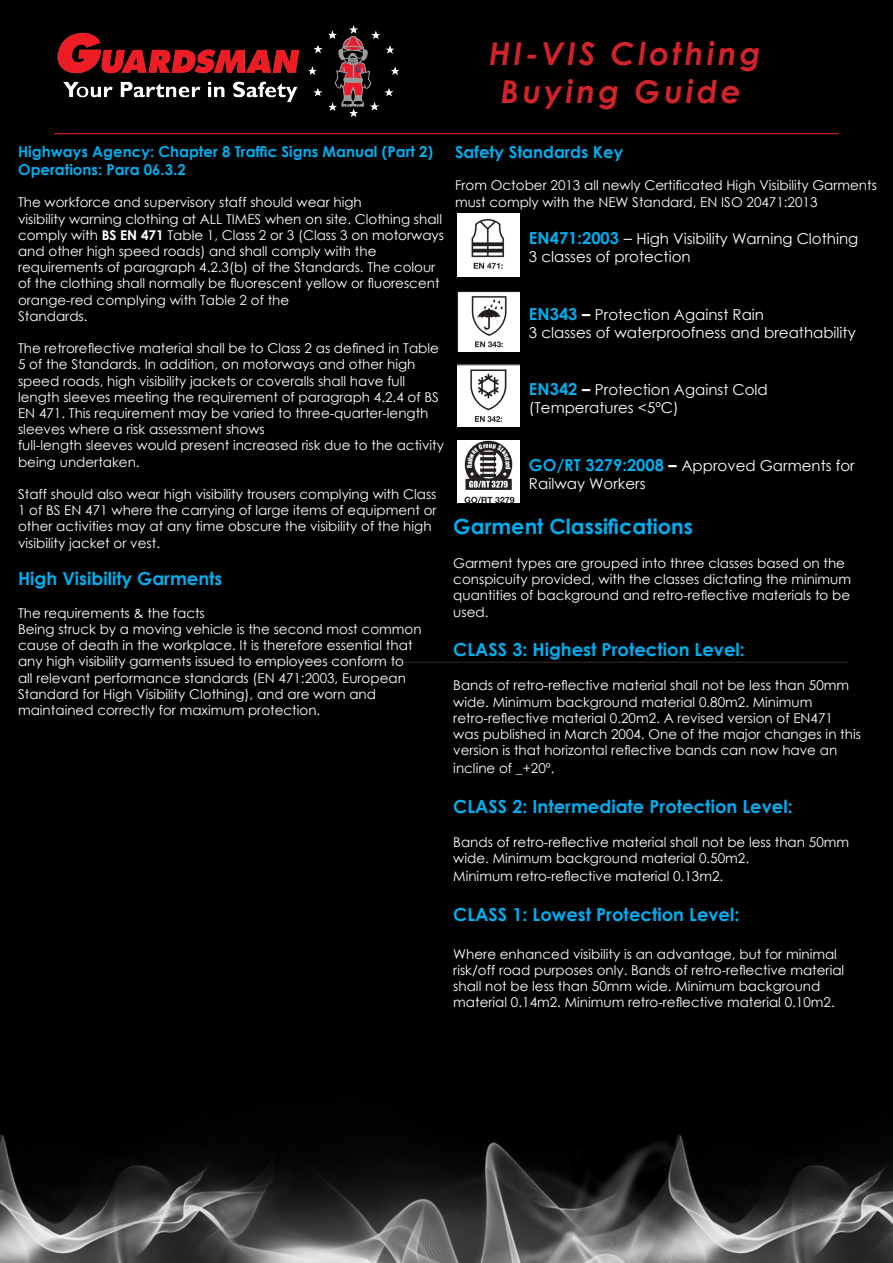
<style>
.page{position:relative;width:893px;height:1263px;background:#fff}
.page>*{position:absolute;margin:0;border:0;box-sizing:border-box;transform-origin:0 0}
.t1{font:italic 700 31.5px "Century Gothic";letter-spacing:.1em;color:#d1232a}
.t2{font:700 21px "Century Gothic";color:#00aeef}
.t3{font:700 18px "Century Gothic";color:#00aeef}
.t4{font:700 16.5px "Century Gothic";color:#00aeef}
.t5{font:15px/18px "Century Gothic";color:#fff}
.t6{font:700 15px "Century Gothic";color:#00aeef}
.t7{font:13.5px/16.2px "Century Gothic";color:#fff}
.s1{font-weight:700}
.s2{font-weight:700;font-size:16.5px;color:#00aeef}
.s3{font-size:16.5px}
.s4{font-weight:700;font-size:16.5px}
</style>
<div class="page">
<img style="left:0;top:0;width:893px;height:1263px">
<img style="left:51px;top:21px;width:354px;height:100px">
<hr style="left:54px;top:133px;width:785px;height:1px;background:#d1232a">
<hr style="left:64px;top:661px;width:784px;height:2px;background:#231f20">
<img style="left:457px;top:214px;width:63px;height:62px">
<img style="left:458px;top:292px;width:62px;height:60px">
<img style="left:457px;top:365px;width:63px;height:61px">
<img style="left:457px;top:440px;width:63px;height:63px">
<p class="t1" style="left:489px;top:30px;width:273px">HI-VIS Clothing</p>
<p class="t1" style="left:501px;top:67px;width:242px">Buying Guide</p>
<p class="t6" style="left:18px;top:140px;width:417px">Highways Agency: Chapter 8 Traffic Signs Manual (Part 2)</p>
<p class="t6" style="left:18px;top:158px;width:169px">Operations: Para 06.3.2</p>
<p class="t7" style="left:18px;top:194px;width:345px">The workforce and supervisory staff should wear high</p>
<p class="t7" style="left:18px;top:210px;width:427px">visibility warning clothing at ALL TIMES when on site. Clothing shall comply with <span class="s1">BS EN 471</span> Table 1, Class 2 or 3 (Class 3 on motorways and other high speed roads) and shall comply with the requirements of paragraph 4.2.3(b) of the Standards. The colour of the clothing shall normally be fluorescent yellow or fluorescent orange-red complying with Table 2 of the</p>
<p class="t7" style="left:18px;top:307px;width:71px">Standards.</p>
<p class="t7" style="left:18px;top:340px;width:422px">The retroreflective material shall be to Class 2 as defined in Table 5 of the Standards. In addition, on motorways and other high speed roads, high visibility jackets or coveralls shall have full length sleeves meeting the requirement of paragraph 4.2.4 of BS EN 471. This requirement may be varied to three-quarter-length sleeves where a risk assessment shows</p>
<p class="t7" style="left:18px;top:437px;width:427px">full-length sleeves would present increased risk due to the activity being undertaken.</p>
<p class="t7" style="left:18px;top:486px;width:420px">Staff should also wear high visibility trousers complying with Class 1 of BS EN 471 where the carrying of large items of equipment or other activities may at any time obscure the visibility of the high visibility jacket or vest.</p>
<p class="t3" style="left:18px;top:565px;width:206px">High Visibility Garments</p>
<p class="t7" style="left:18px;top:604px;width:188px">The requirements &amp; the facts</p>
<p class="t7" style="left:18px;top:621px;width:405px">Being struck by a moving vehicle is the second most common cause of death in the workplace. It is therefore essential that any high visibility garments issued to employees conform to all relevant performance standards (EN 471:2003, European Standard for High Visibility Clothing), and are worn and maintained correctly for maximum protection.</p>
<p class="t4" style="left:455px;top:139px;width:170px">Safety Standards Key</p>
<p class="t7" style="left:455px;top:177px;width:423px">From October 2013 all newly Certificated High Visibility Garments must comply with the NEW Standard, EN ISO 20471:2013</p>
<p class="t5" style="left:529px;top:229px;width:331px"><span class="s2">EN471:2003</span> <span class="s3">–</span> High Visibility Warning Clothing</p>
<p class="t5" style="left:529px;top:247px;width:163px">3 classes of protection</p>
<p class="t5" style="left:529px;top:305px;width:237px"><span class="s2">EN343</span> <span class="s4">–</span> Protection Against Rain</p>
<p class="t5" style="left:529px;top:323px;width:328px">3 classes of waterproofness and breathability</p>
<p class="t5" style="left:529px;top:380px;width:240px"><span class="s2">EN342</span> <span class="s4">–</span> Protection Against Cold</p>
<p class="t5" style="left:529px;top:398px;width:151px">(Temperatures &lt;5ºC)</p>
<p class="t5" style="left:529px;top:456px;width:327px"><span class="s2">GO/RT 3279:2008</span> <span class="s4">–</span> Approved Garments for<br>Railway Workers</p>
<p class="t2" style="left:453px;top:510px;width:241px">Garment Classifications</p>
<p class="t7" style="left:453px;top:555px;width:399px">Garment types are grouped into three classes based on the conspicuity provided, with the classes dictating the minimum quantities of background and retro-reflective materials to be used.</p>
<p class="t3" style="left:453px;top:636px;width:293px">CLASS 3: Highest Protection Level:</p>
<p class="t7" style="left:453px;top:677px;width:397px">Bands of retro-reflective material shall not be less than 50mm wide. Minimum background material 0.80m2. Minimum</p>
<p class="t7" style="left:453px;top:709px;width:409px">retro-reflective material 0.20m2. A revised version of EN471 was published in March 2004. One of the major changes in this version is that horizontal reflective bands can now have an</p>
<p class="t7" style="left:453px;top:760px;width:103px">incline of _+20º.</p>
<p class="t3" style="left:453px;top:792px;width:341px">CLASS 2: Intermediate Protection Level:</p>
<p class="t7" style="left:453px;top:834px;width:397px">Bands of retro-reflective material shall not be less than 50mm wide. Minimum background material 0.50m2.</p>
<p class="t7" style="left:453px;top:868px;width:271px">Minimum retro-reflective material 0.13m2.</p>
<p class="t3" style="left:453px;top:900px;width:288px">CLASS 1: Lowest Protection Level:</p>
<p class="t7" style="left:453px;top:945px;width:385px">Where enhanced visibility is an advantage, but for minimal</p>
<p class="t7" style="left:453px;top:961px;width:393px">risk/off road purposes only. Bands of retro-reflective material shall not be less than 50mm wide. Minimum background material 0.14m2. Minimum retro-reflective material 0.10m2.</p>
</div>
